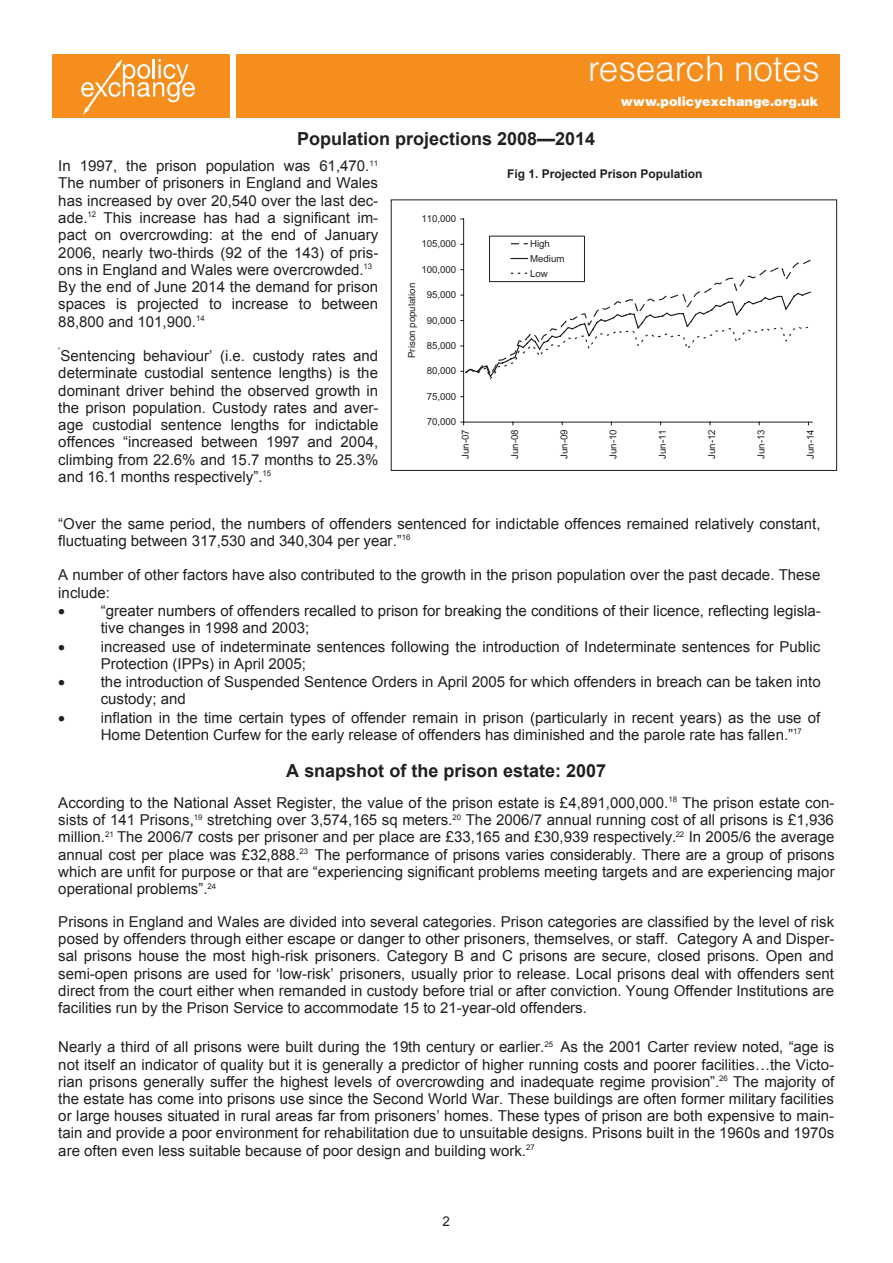
<style>
.page{position:relative;width:893px;height:1263px;background:#fff}
.page>*{position:absolute;margin:0;border:0;box-sizing:border-box;transform-origin:0 0}
.t1{font:300 35.25px "Helvetica";letter-spacing:-.005em;color:#fff}
.t2{font:700 18px "Arial";color:#231f20}
.t3{font:15px/17.2px "Arial";color:#231f20}
.t4{font:13.5px "Arial";color:#231f20}
.t5{font:900 12.75px "Helvetica";color:#fff}
.t6{font:700 12px "Arial";color:#231f20}
.t7{font:9.75px "Arial";color:#231f20}
.t8{font:9.6px/14.7px "Arial";color:#231f20}
</style>
<div class="page">
<div style="left:52px;top:54px;width:787px;height:64px;background:#f68e1e"></div>
<div style="left:230px;top:53px;width:6px;height:66px;background:#fff"></div>
<svg style="left:81px;top:59px;width:114px;height:56px"></svg>
<hr style="left:463px;top:219px;width:1px;height:203px;background:#231f20">
<hr style="left:464px;top:422px;width:348px;height:1px;background:#231f20">
<div style="left:489px;top:236px;width:96px;height:46px;border:1px solid #231f20"></div>
<svg style="left:511px;top:243px;width:17px;height:1px"></svg>
<svg style="left:461px;top:258px;width:350px;height:122px"></svg>
<div style="left:391px;top:199px;width:446px;height:272px;border:1px solid #231f20"></div>
<h1 class="t1" style="left:588px;top:46px;width:233px">research notes</h1>
<p class="t5" style="left:621px;top:93px;width:199px">www.policyexchange.org.uk</p>
<p class="t2" style="left:297px;top:127px;width:299px">Population projections 2008—2014</p>
<p class="t3" style="left:58px;top:158px;width:322px">In 1997, the prison population was 61,470.<sup>11<br></sup>The number of prisoners in England and Wales has increased by over 20,540 over the last dec&shy;ade.<sup>12</sup> This increase has had a significant im&shy;pact on overcrowding: at the end of January 2006, nearly two-thirds (92 of the 143) of pris&shy;ons in England and Wales were overcrowded.<sup>13<br></sup>By the end of June 2014 the demand for prison spaces is projected to increase to between 88,800 and 101,900.<sup>14</sup></p>
<p class="t7" style="left:58px;top:344px;width:4px">‘</p>
<p class="t3" style="left:58px;top:347px;width:322px;text-align:justify">Sentencing behaviour’ (i.e. custody rates and determinate custodial sentence lengths) is the dominant driver behind the observed growth in the prison population. Custody rates and aver&shy;age custodial sentence lengths for indictable offences “increased between 1997 and 2004, climbing from 22.6% and 15.7 months to 25.3% and 16.1 months respectively”.<sup>15</sup></p>
<p class="t8" style="left:421px;top:212px;width:36px">110,000</p>
<p class="t8" style="left:421px;top:237px;width:36px">105,000</p>
<p class="t8" style="left:421px;top:262px;width:36px">100,000</p>
<p class="t8" style="left:404px;top:358px;width:76px;rotate:-90deg">Prison population</p>
<p class="t8" style="left:427px;top:288px;width:31px">95,000</p>
<p class="t8" style="left:427px;top:313px;width:31px">90,000</p>
<p class="t8" style="left:427px;top:338px;width:31px">85,000</p>
<p class="t8" style="left:427px;top:364px;width:31px">80,000</p>
<p class="t8" style="left:427px;top:389px;width:31px">75,000</p>
<p class="t8" style="left:427px;top:415px;width:31px">70,000</p>
<p class="t6" style="left:507px;top:166px;width:197px">Fig 1. Projected Prison Population</p>
<p class="t8" style="left:530px;top:237px;width:36px">High<br>Medium<br>Low</p>
<p class="t8" style="left:458px;top:459px;width:31px;rotate:-90deg">Jun-07</p>
<p class="t8" style="left:507px;top:459px;width:31px;rotate:-90deg">Jun-08</p>
<p class="t8" style="left:557px;top:459px;width:31px;rotate:-90deg">Jun-09</p>
<p class="t8" style="left:606px;top:459px;width:31px;rotate:-90deg">Jun-10</p>
<p class="t8" style="left:655px;top:459px;width:31px;rotate:-90deg">Jun-11</p>
<p class="t8" style="left:704px;top:459px;width:31px;rotate:-90deg">Jun-12</p>
<p class="t8" style="left:754px;top:459px;width:31px;rotate:-90deg">Jun-13</p>
<p class="t8" style="left:803px;top:459px;width:31px;rotate:-90deg">Jun-14</p>
<p class="t3" style="left:58px;top:515px;width:764px">“Over the same period, the numbers of offenders sentenced for indictable offences remained relatively constant, fluctuating between 317,530 and 340,304 per year.”<sup>16</sup></p>
<p class="t3" style="left:58px;top:566px;width:764px">A number of other factors have also contributed to the growth in the prison population over the past decade. These include:</p>
<p class="t3" style="left:101px;top:602px;width:721px;line-height:17.7px">“greater numbers of offenders recalled to prison for breaking the conditions of their licence, reflecting legisla&shy;tive changes in 1998 and 2003;<br>increased use of indeterminate sentences following the introduction of Indeterminate sentences for Public Protection (IPPs) in April 2005;<br>the introduction of Suspended Sentence Orders in April 2005 for which offenders in breach can be taken into custody; and<br>inflation in the time certain types of offender remain in prison (particularly in recent years) as the use of Home Detention Curfew for the early release of offenders has diminished and the parole rate has fallen.”<sup>17</sup></p>
<p class="t2" style="left:286px;top:759px;width:321px">A snapshot of the prison estate: 2007</p>
<p class="t3" style="left:58px;top:794px;width:778px;text-align:justify">According to the National Asset Register, the value of the prison estate is £4,891,000,000.<sup>18</sup> The prison estate con&shy;sists of 141 Prisons,<sup>19</sup> stretching over 3,574,165 sq meters.<sup>20</sup> The 2006/7 annual running cost of all prisons is £1,936 million.<sup>21</sup> The 2006/7 costs per prisoner and per place are £33,165 and £30,939 respectively.<sup>22</sup> In 2005/6 the average annual cost per place was £32,888.<sup>23</sup> The performance of prisons varies considerably. There are a group of prisons which are unfit for purpose or that are “experiencing significant problems meeting targets and are experiencing major operational problems”.<sup>24</sup></p>
<p class="t3" style="left:58px;top:913px;width:777px;text-align:justify">Prisons in England and Wales are divided into several categories. Prison categories are classified by the level of risk posed by offenders through either escape or danger to other prisoners, themselves, or staff. Category A and Disper&shy;sal prisons house the most high-risk prisoners. Category B and C prisons are secure, closed prisons. Open and semi-open prisons are used for ‘low-risk’ prisoners, usually prior to release. Local prisons deal with offenders sent direct from the court either when remanded in custody before trial or after conviction. Young Offender Institutions are facilities run by the Prison Service to accommodate 15 to 21-year-old offenders.</p>
<p class="t3" style="left:58px;top:1038px;width:778px;text-align:justify">Nearly a third of all prisons were built during the 19th century or earlier.<sup>25</sup> As the 2001 Carter review noted, “age is not itself an indicator of quality but it is generally a predictor of higher running costs and poorer facilities…the Victo&shy;rian prisons generally suffer the highest levels of overcrowding and inadequate regime provision”.<sup>26</sup> The majority of the estate has come into prisons use since the Second World War. These buildings are often former military facilities or large houses situated in rural areas far from prisoners’ homes. These types of prison are both expensive to main&shy;tain and provide a poor environment for rehabilitation due to unsuitable designs. Prisons built in the 1960s and 1970s are often even less suitable because of poor design and building work.<sup>27</sup></p>
<p class="t4" style="left:443px;top:1212px;width:9px">2</p>
</div>
